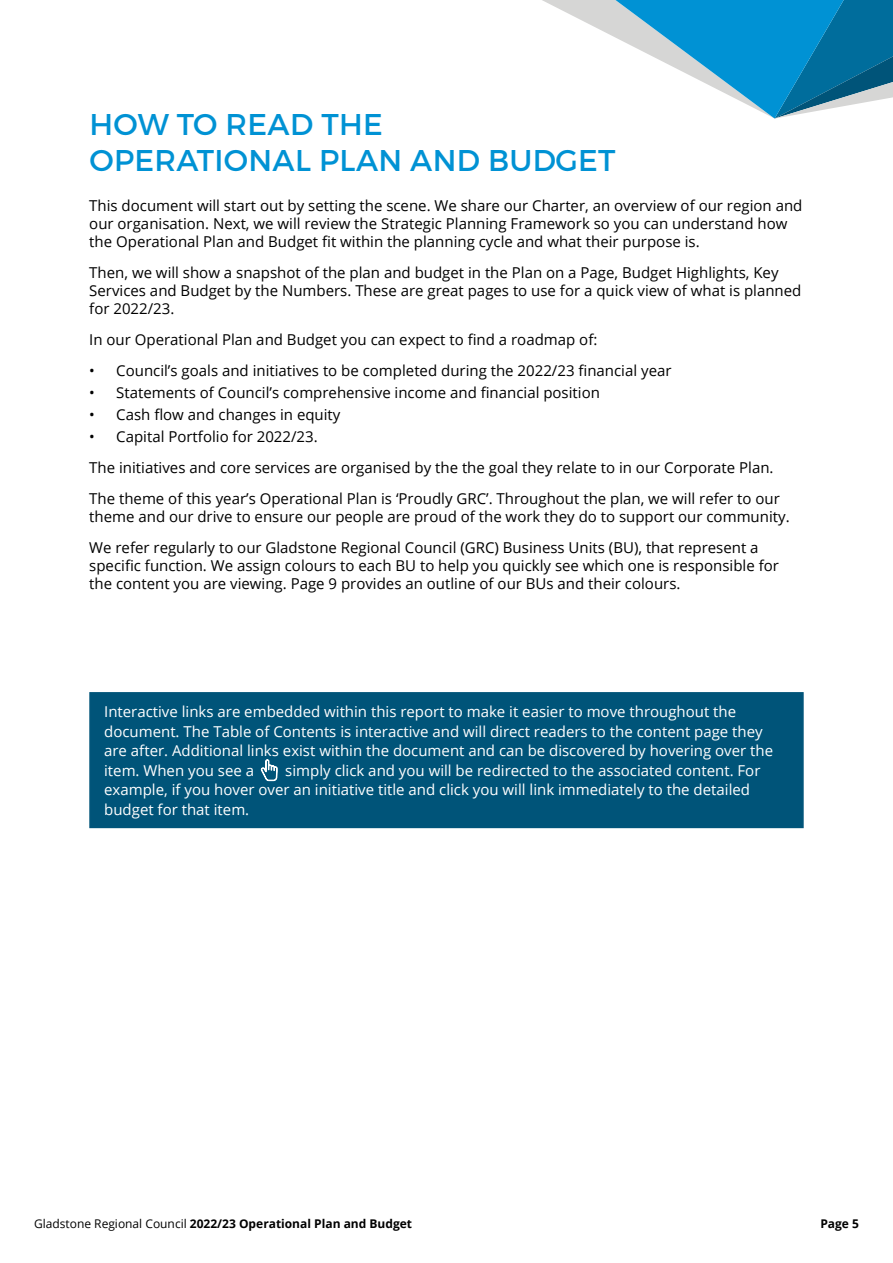
<style>
.page{position:relative;width:893px;height:1263px;background:#fff}
.page>*{position:absolute;margin:0;border:0;box-sizing:border-box;transform-origin:0 0}
.t1{font:30px/36px "Montserrat";letter-spacing:.01em;color:#0092d4}
.t2{font:15px/18px "Open Sans";color:#000}
.t3{font:15px/19.5px "Open Sans";color:#fff}
.t4{font:700 12px "Open Sans";color:#000}
.s1{font-weight:400}
</style>
<div class="page">
<svg style="left:542px;top:0;width:351px;height:119px"></svg>
<div style="left:89px;top:692px;width:715px;height:136px;background:#005479;border:2px solid #005479"></div>
<svg style="left:260px;top:759px;width:18px;height:23px"></svg>
<h1 class="t1" style="left:89px;top:107px;width:528px">HOW TO READ THE<br>OPERATIONAL PLAN AND BUDGET</h1>
<p class="t2" style="left:89px;top:196px;width:715px">This document will start out by setting the scene. We share our Charter, an overview of our region and our organisation. Next, we will review the Strategic Planning Framework so you can understand how the Operational Plan and Budget fit within the planning cycle and what their purpose is.</p>
<p class="t2" style="left:89px;top:263px;width:714px">Then, we will show a snapshot of the plan and budget in the Plan on a Page, Budget Highlights, Key<br>Services and Budget by the Numbers. These are great pages to use for a quick view of what is planned for 2022/23.</p>
<p class="t2" style="left:89px;top:330px;width:510px">In our Operational Plan and Budget you can expect to find a roadmap of:</p>
<p class="t2" style="left:89px;top:361px;width:584px">• Council’s goals and initiatives to be completed during the 2022/23 financial year</p>
<p class="t2" style="left:89px;top:383px;width:512px">• Statements of Council’s comprehensive income and financial position</p>
<p class="t2" style="left:89px;top:405px;width:253px">• Cash flow and changes in equity</p>
<p class="t2" style="left:89px;top:421px;width:692px;line-height:30.8px">• Capital Portfolio for 2022/23.<br>The initiatives and core services are organised by the the goal they relate to in our Corporate Plan.<br>The theme of this year’s Operational Plan is ‘Proudly GRC’. Throughout the plan, we will refer to our</p>
<p class="t2" style="left:89px;top:501px;width:702px;line-height:30.8px">theme and our drive to ensure our people are proud of the work they do to support our community.<br>We refer regularly to our Gladstone Regional Council (GRC) Business Units (BU), that represent a</p>
<p class="t2" style="left:89px;top:556px;width:691px">specific function. We assign colours to each BU to help you quickly see which one is responsible for the content you are viewing. Page 9 provides an outline of our BUs and their colours.</p>
<p class="t3" style="left:104px;top:701px;width:670px">Interactive links are embedded within this report to make it easier to move throughout the document. The Table of Contents is interactive and will direct readers to the content page they are after. Additional links exist within the document and can be discovered by hovering over the item. When you see a</p>
<p class="t3" style="left:104px;top:760px;width:658px;text-indent:181px">simply click and you will be redirected to the associated content. For example, if you hover over an initiative title and click you will link immediately to the detailed budget for that item.</p>
<p class="t4" style="left:34px;top:1215px;width:380px"><span class="s1">Gladstone Regional Council</span> 2022/23 Operational Plan and Budget</p>
<p class="t4" style="left:820px;top:1215px;width:40px">Page 5</p>
</div>
